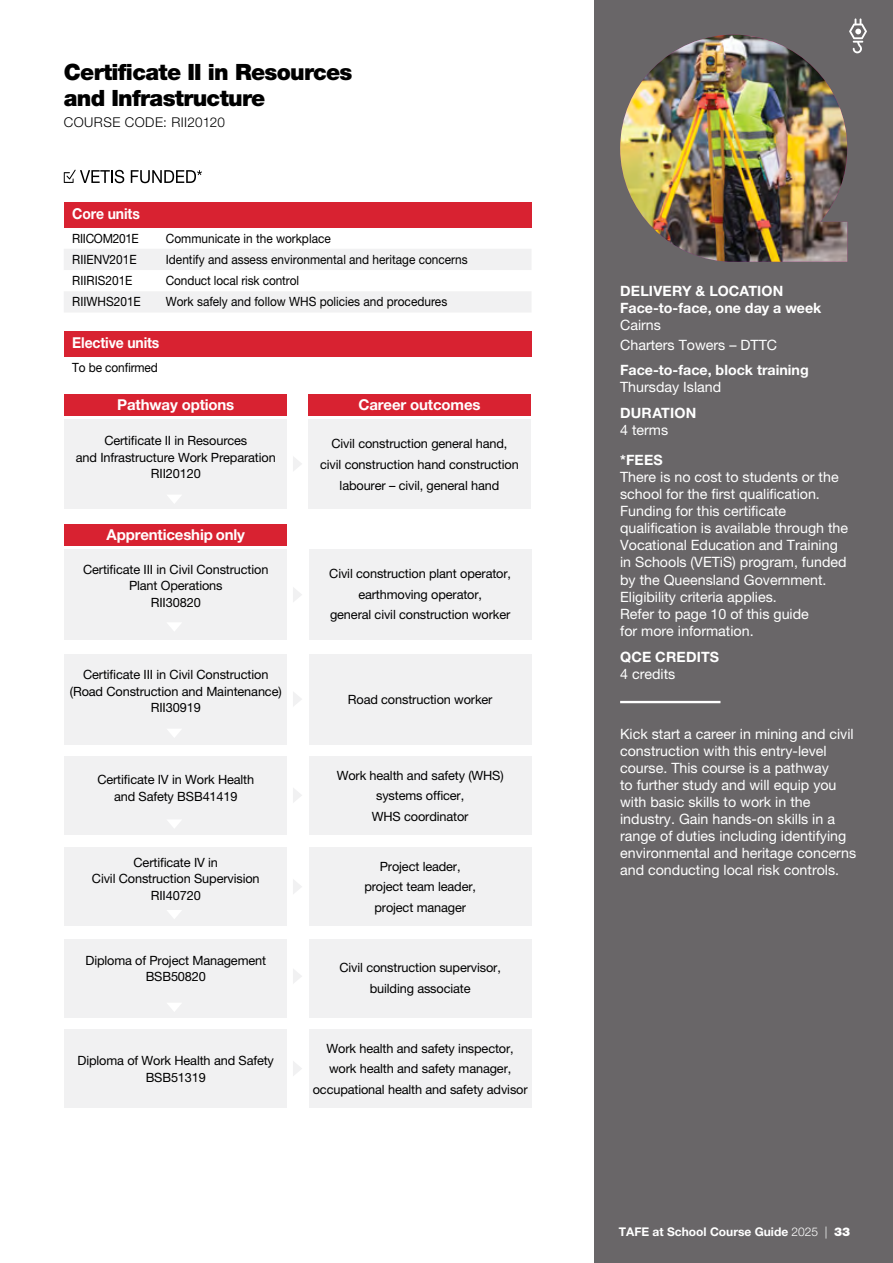
<style>
.page{position:relative;width:893px;height:1263px;background:#fff}
.page>*{position:absolute;margin:0;border:0;box-sizing:border-box;transform-origin:0 0}
.t1{font:900 22.5px/25.5px "Helvetica Neue LT Pro";letter-spacing:-.03em;color:#000}
.t2{font:700 15px "Helvetica Neue LT Pro";letter-spacing:-.01em;color:#fff}
.t3{font:700 15px "Helvetica Neue LT Pro";letter-spacing:-.01em;color:#fff;scale:.93 1}
.t4{font:14.25px/17.1px "Helvetica Neue LT Pro";color:#fff}
.t5{font:700 14.25px/17.1px "Helvetica Neue LT Pro";color:#fff}
.t6{font:300 13.5px "Helvetica Neue LT Pro";letter-spacing:.035em;color:#000}
.t7{font:12.75px/16.5px "Helvetica Neue LT Pro";letter-spacing:-.01em;color:#000;text-align:center}
.t8{font:12.75px "Helvetica Neue LT Pro";letter-spacing:-.01em;color:#000;scale:.93 1}
.t9{font:700 12px "Helvetica Neue LT Pro";color:#fff}
.s1{font-weight:300}
.s2{font-weight:900}
</style>
<div class="page">
<div style="left:595px;top:0;width:298px;height:1263px;background:#696668"></div>
<hr style="left:620px;top:701px;width:100px;height:2px;background:#fff">
<img style="left:620px;top:35px;width:227px;height:227px">
<svg style="left:293px;top:457px;width:9px;height:14px"></svg>
<svg style="left:293px;top:587px;width:9px;height:15px"></svg>
<svg style="left:293px;top:692px;width:9px;height:14px"></svg>
<svg style="left:293px;top:788px;width:9px;height:15px"></svg>
<svg style="left:293px;top:879px;width:9px;height:15px"></svg>
<svg style="left:293px;top:969px;width:9px;height:14px"></svg>
<svg style="left:293px;top:1061px;width:9px;height:15px"></svg>
<svg style="left:131px;top:170px;width:71px;height:13px"></svg>
<svg style="left:64px;top:170px;width:60px;height:13px"></svg>
<div style="left:64px;top:202px;width:467px;height:25px;background:#d82231"></div>
<svg style="left:64px;top:249px;width:467px;height:63px"></svg>
<div style="left:64px;top:331px;width:467px;height:26px;background:#d82231"></div>
<div style="left:65px;top:420px;width:222px;height:89px;background:#f1f1f2"></div>
<div style="left:65px;top:394px;width:222px;height:22px;background:#d82231"></div>
<div style="left:308px;top:420px;width:223px;height:89px;background:#f1f1f2"></div>
<div style="left:308px;top:394px;width:223px;height:22px;background:#d82231"></div>
<div style="left:65px;top:549px;width:222px;height:90px;background:#f1f1f2"></div>
<div style="left:309px;top:549px;width:222px;height:90px;background:#f1f1f2"></div>
<div style="left:65px;top:654px;width:222px;height:90px;background:#f1f1f2"></div>
<div style="left:309px;top:654px;width:222px;height:90px;background:#f1f1f2"></div>
<div style="left:65px;top:756px;width:222px;height:79px;background:#f1f1f2"></div>
<div style="left:309px;top:756px;width:222px;height:79px;background:#f1f1f2"></div>
<div style="left:65px;top:847px;width:222px;height:79px;background:#f1f1f2"></div>
<div style="left:309px;top:847px;width:222px;height:79px;background:#f1f1f2"></div>
<div style="left:65px;top:939px;width:222px;height:78px;background:#f1f1f2"></div>
<div style="left:309px;top:939px;width:222px;height:78px;background:#f1f1f2"></div>
<div style="left:65px;top:1029px;width:222px;height:79px;background:#f1f1f2"></div>
<div style="left:309px;top:1029px;width:222px;height:79px;background:#f1f1f2"></div>
<div style="left:65px;top:524px;width:222px;height:22px;background:#d82231"></div>
<svg style="left:167px;top:495px;width:14px;height:8px"></svg>
<svg style="left:168px;top:623px;width:13px;height:8px"></svg>
<svg style="left:167px;top:729px;width:14px;height:8px"></svg>
<svg style="left:168px;top:820px;width:13px;height:8px"></svg>
<svg style="left:167px;top:910px;width:14px;height:9px"></svg>
<svg style="left:167px;top:1003px;width:14px;height:8px"></svg>
<svg style="left:842px;top:18px;width:25px;height:35px"></svg>
<h1 class="t1" style="left:64px;top:59px;width:290px">Certificate II in Resources and Infrastructure</h1>
<p class="t6" style="left:64px;top:114px;width:163px">COURSE CODE: RII20120</p>
<p class="t3" style="left:72px;top:204px;width:74px">Core units</p>
<p class="t8" style="left:72px;top:231px;width:73px">RIICOM201E</p>
<p class="t8" style="left:166px;top:231px;width:179px">Communicate in the workplace</p>
<p class="t8" style="left:72px;top:252px;width:71px">RIIENV201E</p>
<p class="t8" style="left:166px;top:252px;width:326px">Identify and assess environmental and heritage concerns</p>
<p class="t8" style="left:72px;top:273px;width:66px">RIIRIS201E</p>
<p class="t8" style="left:166px;top:273px;width:145px">Conduct local risk control</p>
<p class="t8" style="left:72px;top:294px;width:75px">RIIWHS201E</p>
<p class="t8" style="left:166px;top:294px;width:304px">Work safely and follow WHS policies and procedures</p>
<p class="t3" style="left:72px;top:333px;width:95px">Elective units</p>
<p class="t8" style="left:72px;top:360px;width:93px">To be confirmed</p>
<p class="t2" style="left:117px;top:395px;width:119px">Pathway options</p>
<p class="t7" style="left:76px;top:432px;width:201px">Certificate II in Resources<br>and Infrastructure Work Preparation<br>RII20120</p>
<p class="t7" style="left:320px;top:433px;width:200px;line-height:20.7px">Civil construction general hand, civil construction hand construction labourer – civil, general hand</p>
<p class="t2" style="left:358px;top:395px;width:124px">Career outcomes</p>
<p class="t2" style="left:107px;top:525px;width:140px">Apprenticeship only</p>
<p class="t7" style="left:83px;top:561px;width:187px">Certificate III in Civil Construction<br>Plant Operations<br>RII30820</p>
<p class="t7" style="left:329px;top:563px;width:183px;line-height:20.7px">Civil construction plant operator, earthmoving operator,<br>general civil construction worker</p>
<p class="t7" style="left:70px;top:666px;width:213px">Certificate III in Civil Construction (Road Construction and Maintenance)<br>RII30919</p>
<p class="t7" style="left:348px;top:691px;width:146px">Road construction worker</p>
<p class="t7" style="left:97px;top:771px;width:158px">Certificate IV in Work Health and Safety BSB41419</p>
<p class="t7" style="left:337px;top:765px;width:169px;line-height:20.7px">Work health and safety (WHS) systems officer,<br>WHS coordinator</p>
<p class="t7" style="left:92px;top:854px;width:169px">Certificate IV in<br>Civil Construction Supervision<br>RII40720</p>
<p class="t7" style="left:364px;top:855px;width:113px;line-height:20.7px">Project leader, project team leader, project manager</p>
<p class="t7" style="left:85px;top:952px;width:182px">Diploma of Project Management<br>BSB50820</p>
<p class="t7" style="left:340px;top:957px;width:163px;line-height:20.7px">Civil construction supervisor, building associate</p>
<p class="t7" style="left:78px;top:1052px;width:198px">Diploma of Work Health and Safety<br>BSB51319</p>
<p class="t7" style="left:313px;top:1037px;width:216px;line-height:20.7px">Work health and safety inspector, work health and safety manager, occupational health and safety advisor</p>
<p class="t5" style="left:620px;top:282px;width:203px">DELIVERY &amp; LOCATION<br>Face-to-face, one day a week</p>
<p class="t4" style="left:620px;top:315px;width:158px;line-height:19.2px">Cairns<br>Charters Towers – DTTC</p>
<p class="t5" style="left:620px;top:361px;width:190px">Face-to-face, block training</p>
<p class="t4" style="left:620px;top:378px;width:103px">Thursday Island</p>
<p class="t5" style="left:620px;top:404px;width:78px">DURATION</p>
<p class="t4" style="left:620px;top:421px;width:50px">4 terms</p>
<p class="t5" style="left:620px;top:451px;width:44px">*FEES</p>
<p class="t4" style="left:620px;top:468px;width:230px">There is no cost to students or the school for the first qualification.<br>Funding for this certificate qualification is available through the<br>Vocational Education and Training in Schools (VETiS) program, funded by the Queensland Government.<br>Eligibility criteria applies.<br>Refer to page 10 of this guide<br>for more information.</p>
<p class="t5" style="left:620px;top:647px;width:101px">QCE CREDITS</p>
<p class="t4" style="left:620px;top:665px;width:57px">4 credits</p>
<p class="t4" style="left:620px;top:725px;width:237px">Kick start a career in mining and civil construction with this entry-level course. This course is a pathway<br>to further study and will equip you with basic skills to work in the industry. Gain hands-on skills in a range of duties including identifying environmental and heritage concerns and conducting local risk controls.</p>
<p class="t9" style="left:619px;top:1224px;width:233px">TAFE at School Course Guide <span class="s1">2025 |</span> <span class="s2">33</span></p>
</div>
